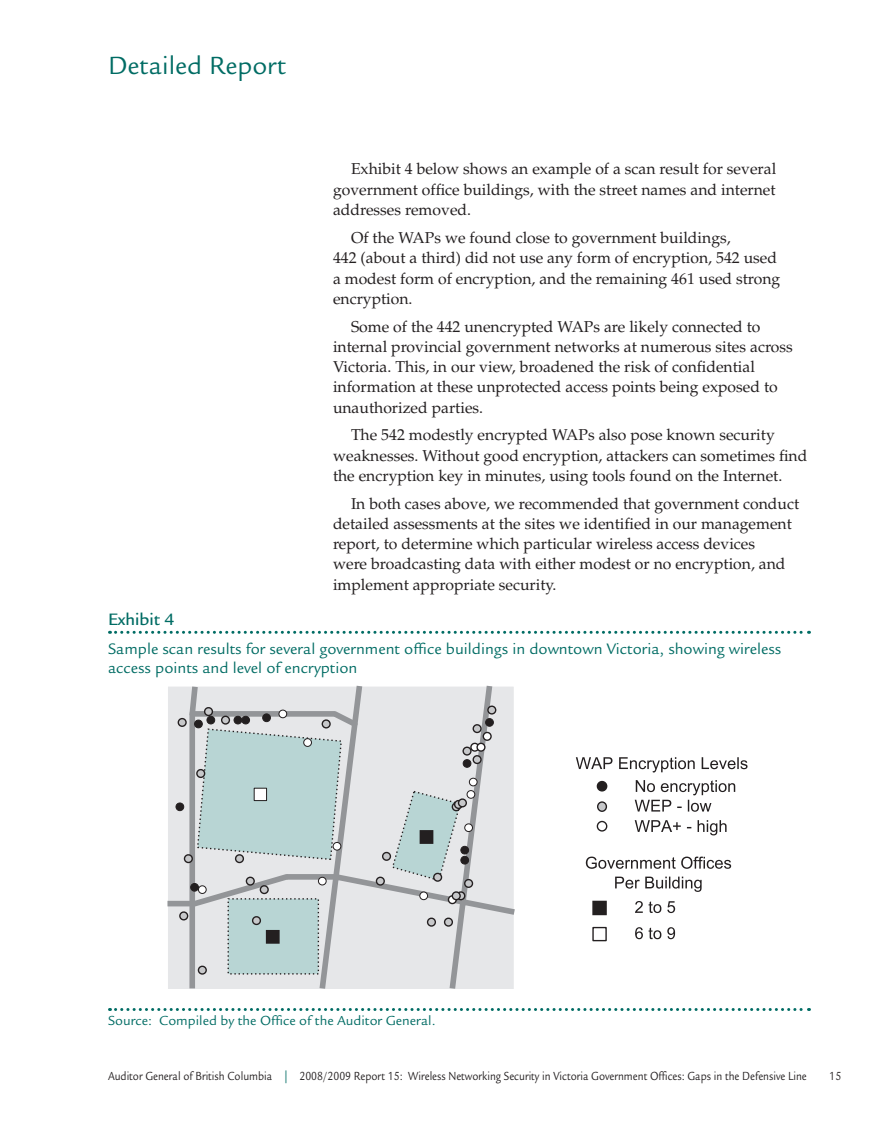
<style>
.page{position:relative;width:891px;height:1134px;background:#fff}
.page>*{position:absolute;margin:0;border:0;box-sizing:border-box;transform-origin:0 0}
.t1{font:27px "Legacy Sans";color:#006c64}
.QP_Exhibit_Title_w_d{font:500 18px "Legacy Sans";color:#006c64}
.QP_Exhibit_descripti{font:16.5px/19.8px "Legacy Sans";color:#006c64}
.QP_Paragraph_Normal{font:15.75px/20.2px "Palatino";color:#231f20}
.QP_Source_w_Dotted_L{font:14.25px "Legacy Sans";color:#006c64}
.t2{font:12.75px "Legacy Sans";color:#231f20;scale:.86 1}
.s1{color:#006c64}
</style>
<div class="page">
<svg style="left:110px;top:631px;width:699px;height:3px"></svg>
<svg style="left:110px;top:1008px;width:699px;height:3px"></svg>
<div style="left:167px;top:686px;width:347px;height:304px;background:#e6e7e9"></div>
<div style="left:597px;top:782px;width:10px;height:9px;background:#231f20;border-radius:50%"></div>
<div style="left:597px;top:781px;width:10px;height:11px;border:1px solid #231f20;border-radius:50%"></div>
<svg style="left:576px;top:757px;width:172px;height:16px"></svg>
<svg style="left:635px;top:780px;width:100px;height:32px"></svg>
<svg style="left:586px;top:820px;width:145px;height:122px"></svg>
<svg style="left:187px;top:686px;width:328px;height:304px"></svg>
<svg style="left:188px;top:870px;width:105px;height:41px"></svg>
<div style="left:167px;top:901px;width:28px;height:5px;background:#939598"></div>
<div style="left:286px;top:874px;width:50px;height:6px;background:#939598"></div>
<svg style="left:186px;top:686px;width:176px;height:175px"></svg>
<div style="left:420px;top:830px;width:13px;height:14px;background:#231f20;border:1px solid #231f20"></div>
<div style="left:254px;top:788px;width:13px;height:13px;background:#fff;border:1px solid #231f20"></div>
<div style="left:198px;top:886px;width:8px;height:7px;background:#fff;border-radius:50%"></div>
<div style="left:198px;top:885px;width:9px;height:9px;border:1px solid #231f20;border-radius:50%"></div>
<div style="left:279px;top:710px;width:8px;height:8px;background:#fff;border-radius:50%"></div>
<div style="left:278px;top:710px;width:9px;height:8px;border:1px solid #231f20;border-radius:50%"></div>
<div style="left:304px;top:739px;width:7px;height:7px;background:#fff;border-radius:50%"></div>
<div style="left:303px;top:738px;width:9px;height:9px;border:1px solid #231f20;border-radius:50%"></div>
<div style="left:333px;top:842px;width:8px;height:8px;background:#fff;border-radius:50%"></div>
<div style="left:333px;top:842px;width:8px;height:9px;border:1px solid #231f20;border-radius:50%"></div>
<div style="left:318px;top:877px;width:8px;height:8px;background:#fff;border-radius:50%"></div>
<div style="left:318px;top:877px;width:9px;height:8px;border:1px solid #231f20;border-radius:50%"></div>
<div style="left:420px;top:892px;width:8px;height:8px;background:#fff;border-radius:50%"></div>
<div style="left:419px;top:891px;width:9px;height:9px;border:1px solid #231f20;border-radius:50%"></div>
<svg style="left:470px;top:743px;width:9px;height:9px"></svg>
<div style="left:467px;top:791px;width:8px;height:7px;background:#fff;border-radius:50%"></div>
<div style="left:467px;top:790px;width:8px;height:9px;border:1px solid #231f20;border-radius:50%"></div>
<div style="left:465px;top:824px;width:7px;height:8px;background:#fff;border-radius:50%"></div>
<div style="left:464px;top:823px;width:9px;height:9px;border:1px solid #231f20;border-radius:50%"></div>
<div style="left:483px;top:732px;width:9px;height:9px;background:#fff;border:1px solid #231f20;border-radius:50%"></div>
<svg style="left:476px;top:743px;width:10px;height:9px"></svg>
<div style="left:469px;top:778px;width:8px;height:8px;background:#fff;border-radius:50%"></div>
<div style="left:469px;top:778px;width:9px;height:8px;border:1px solid #231f20;border-radius:50%"></div>
<svg style="left:448px;top:895px;width:9px;height:9px"></svg>
<svg style="left:597px;top:801px;width:10px;height:11px"></svg>
<div style="left:473px;top:724px;width:9px;height:9px;background:#c7c8ca;border:1px solid #231f20;border-radius:50%"></div>
<svg style="left:462px;top:747px;width:10px;height:9px"></svg>
<div style="left:473px;top:755px;width:9px;height:9px;background:#c7c8ca;border:1px solid #231f20;border-radius:50%"></div>
<svg style="left:464px;top:879px;width:9px;height:9px"></svg>
<div style="left:456px;top:891px;width:9px;height:9px;background:#c7c8ca;border:1px solid #231f20;border-radius:50%"></div>
<div style="left:376px;top:877px;width:9px;height:9px;background:#c7c8ca;border:1px solid #231f20;border-radius:50%"></div>
<svg style="left:382px;top:852px;width:9px;height:9px"></svg>
<svg style="left:322px;top:719px;width:9px;height:10px"></svg>
<div style="left:221px;top:716px;width:9px;height:9px;background:#c7c8ca;border:1px solid #231f20;border-radius:50%"></div>
<svg style="left:204px;top:707px;width:9px;height:9px"></svg>
<div style="left:178px;top:718px;width:9px;height:9px;background:#c7c8ca;border:1px solid #231f20;border-radius:50%"></div>
<div style="left:196px;top:769px;width:9px;height:9px;background:#c7c8ca;border:1px solid #231f20;border-radius:50%"></div>
<div style="left:184px;top:854px;width:9px;height:9px;background:#c7c8ca;border:1px solid #231f20;border-radius:50%"></div>
<svg style="left:235px;top:854px;width:9px;height:9px"></svg>
<div style="left:246px;top:877px;width:9px;height:9px;background:#c7c8ca;border:1px solid #231f20;border-radius:50%"></div>
<svg style="left:179px;top:911px;width:9px;height:10px"></svg>
<div style="left:198px;top:966px;width:9px;height:9px;background:#c7c8ca;border:1px solid #231f20;border-radius:50%"></div>
<svg style="left:252px;top:916px;width:9px;height:9px"></svg>
<div style="left:260px;top:885px;width:9px;height:9px;background:#c7c8ca;border:1px solid #231f20;border-radius:50%"></div>
<div style="left:452px;top:802px;width:9px;height:9px;background:#bfc0c2;border:1px solid #231f20;border-radius:50%"></div>
<svg style="left:454px;top:800px;width:9px;height:9px"></svg>
<div style="left:458px;top:798px;width:9px;height:9px;background:#c7c8ca;border:1px solid #231f20;border-radius:50%"></div>
<svg style="left:487px;top:706px;width:9px;height:9px"></svg>
<div style="left:452px;top:891px;width:9px;height:9px;background:#c7c8ca;border:1px solid #231f20;border-radius:50%"></div>
<div style="left:444px;top:918px;width:9px;height:9px;background:#c7c8ca;border:1px solid #231f20;border-radius:50%"></div>
<div style="left:427px;top:918px;width:9px;height:9px;background:#c7c8ca;border:1px solid #231f20;border-radius:50%"></div>
<div style="left:433px;top:873px;width:9px;height:9px;background:#c7c8ca;border:1px solid #231f20;border-radius:50%"></div>
<div style="left:194px;top:720px;width:9px;height:8px;background:#231f20;border:1px solid #231f20;border-radius:50%"></div>
<div style="left:461px;top:846px;width:8px;height:8px;background:#231f20;border-radius:50%"></div>
<div style="left:461px;top:846px;width:8px;height:8px;border:1px solid #231f20;border-radius:50%"></div>
<div style="left:190px;top:883px;width:9px;height:9px;background:#231f20;border:1px solid #231f20;border-radius:50%"></div>
<div style="left:176px;top:803px;width:8px;height:8px;background:#231f20;border:1px solid #231f20;border-radius:50%"></div>
<div style="left:241px;top:716px;width:9px;height:8px;background:#231f20;border:1px solid #231f20;border-radius:50%"></div>
<div style="left:234px;top:716px;width:8px;height:8px;background:#231f20;border:1px solid #231f20;border-radius:50%"></div>
<div style="left:207px;top:716px;width:8px;height:8px;background:#231f20;border:1px solid #231f20;border-radius:50%"></div>
<div style="left:262px;top:714px;width:9px;height:8px;background:#231f20;border:1px solid #231f20;border-radius:50%"></div>
<div style="left:485px;top:718px;width:9px;height:9px;background:#231f20;border:1px solid #231f20;border-radius:50%"></div>
<div style="left:463px;top:759px;width:8px;height:9px;background:#231f20;border:1px solid #231f20;border-radius:50%"></div>
<div style="left:461px;top:856px;width:8px;height:8px;background:#231f20;border-radius:50%"></div>
<div style="left:461px;top:856px;width:8px;height:8px;border:1px solid #231f20;border-radius:50%"></div>
<div style="left:266px;top:930px;width:14px;height:14px;background:#231f20;border:1px solid #231f20"></div>
<h1 class="t1" style="left:108px;top:50px;width:180px">Detailed Report</h1>
<p class="QP_Paragraph_Normal" style="left:333px;top:159px;width:445px;line-height:20.7px;text-align:justify;text-indent:18px">Exhibit 4 below shows an example of a scan result for several government office buildings, with the street names and internet addresses removed.</p>
<p class="QP_Paragraph_Normal" style="left:333px;top:228px;width:449px;text-indent:18px">Of the WAPs we found close to government buildings,<br>442 (about a third) did not use any form of encryption, 542 used a modest form of encryption, and the remaining 461 used strong encryption.</p>
<p class="QP_Paragraph_Normal" style="left:333px;top:316px;width:461px;text-indent:18px">Some of the 442 unencrypted WAPs are likely connected to internal provincial government networks at numerous sites across Victoria. This, in our view, broadened the risk of confidential information at these unprotected access points being exposed to unauthorized parties.</p>
<p class="QP_Paragraph_Normal" style="left:333px;top:425px;width:476px;text-indent:18px">The 542 modestly encrypted WAPs also pose known security weaknesses. Without good encryption, attackers can sometimes find the encryption key in minutes, using tools found on the Internet.</p>
<p class="QP_Paragraph_Normal" style="left:333px;top:493px;width:468px;text-indent:18px">In both cases above, we recommended that government conduct detailed assessments at the sites we identified in our management report, to determine which particular wireless access devices<br>were broadcasting data with either modest or no encryption, and implement appropriate security.</p>
<p class="QP_Exhibit_Title_w_d" style="left:108px;top:609px;width:68px">Exhibit 4</p>
<p class="QP_Exhibit_descripti" style="left:108px;top:639px;width:675px">Sample scan results for several government office buildings in downtown Victoria, showing wireless access points and level of encryption</p>
<p class="QP_Source_w_Dotted_L" style="left:108px;top:1012px;width:329px">Source: Compiled by the Office of the Auditor General.</p>
<p class="t2" style="left:108px;top:1069px;width:814px">Auditor General of British Columbia <span class="s1">|</span> 2008/2009 Report 15: Wireless Networking Security in Victoria Government Offices: Gaps in the Defensive Line</p>
<p class="t2" style="left:829px;top:1069px;width:16px">15</p>
</div>
